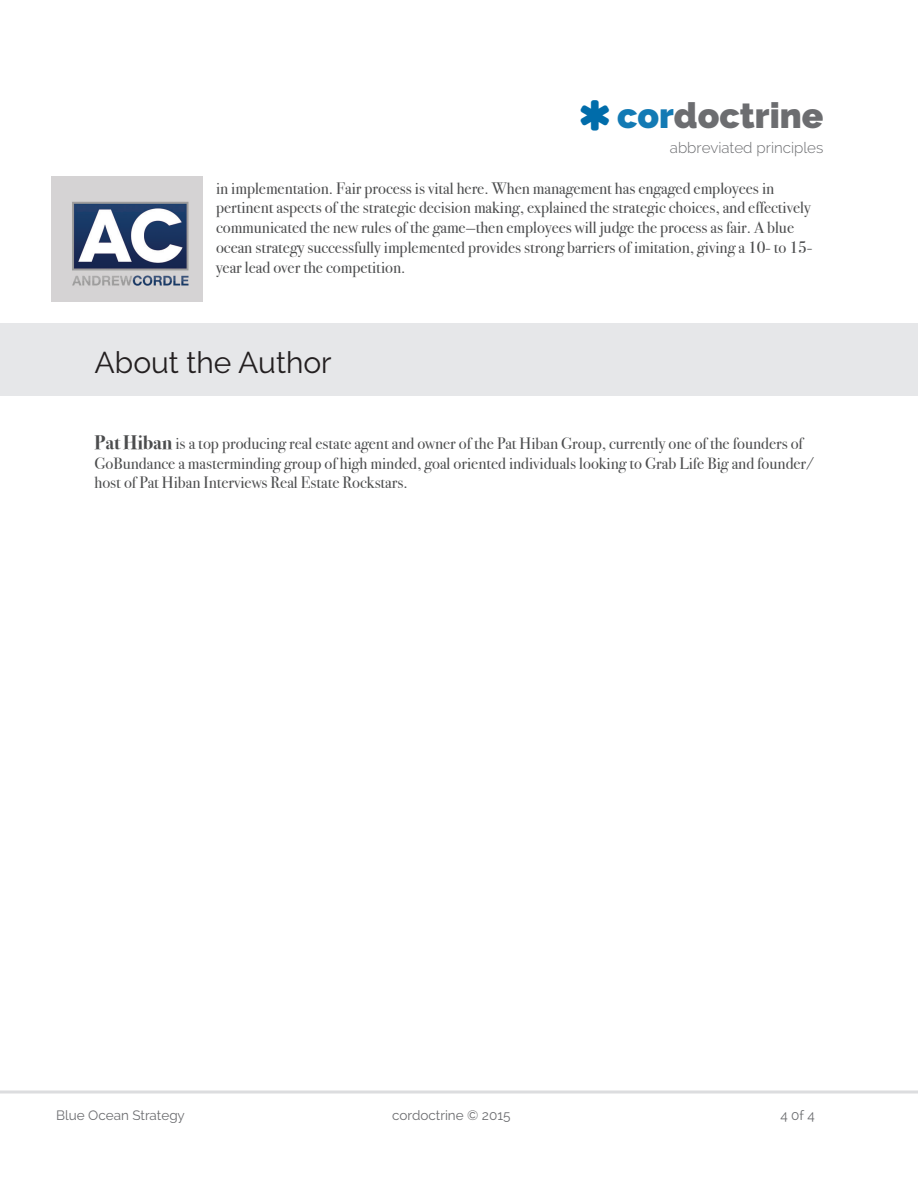
<style>
.page{position:relative;width:918px;height:1188px;background:#fff}
.page>*{position:absolute;margin:0;border:0;box-sizing:border-box;transform-origin:0 0}
.t1{font:800 35.4px "Raleway";color:#6c6d70}
.t2{font:30px "Raleway";color:#231f20}
.t3{font:16.5px/19.8px "Bodoni Svty Two ITCTT";color:#4b4c4d}
.t4{font:300 15.15px "Raleway";color:#6c6d70}
.t5{font:13.5px "Raleway";color:#6c6d70}
.s1{color:#137ab4}
.s2{font-weight:700;font-size:19.5px}
</style>
<div class="page">
<div style="left:0;top:323px;width:918px;height:73px;background:#e6e7e9"></div>
<hr style="left:0;top:1090px;width:918px;height:4px;background:#e4e5e6">
<img style="left:51px;top:176px;width:151px;height:125px">
<p class="t1" style="left:617px;top:95px;width:208px"><span class="s1">cor</span>doctrine</p>
<p class="t4" style="left:670px;top:139px;width:155px">abbreviated principles</p>
<p class="t3" style="left:216px;top:176px;width:598px">in implementation. Fair process is vital here. When management has engaged employees in pertinent aspects of the strategic decision making, explained the strategic choices, and effectively communicated the new rules of the game—then employees will judge the process as fair. A blue ocean strategy successfully implemented provides strong barriers of imitation, giving a 10- to 15- year lead over the competition.</p>
<p class="t2" style="left:94px;top:345px;width:239px">About the Author</p>
<p class="t3" style="left:94px;top:431px;width:721px"><span class="s2">Pat Hiban</span> is a top producing real estate agent and owner of the Pat Hiban Group, currently one of the founders of<br>GoBundance a masterminding group of high minded, goal oriented individuals looking to Grab Life Big and founder/ host of Pat Hiban Interviews Real Estate Rockstars.</p>
<p class="t5" style="left:56px;top:1107px;width:130px">Blue Ocean Strategy</p>
<p class="t5" style="left:392px;top:1107px;width:120px">cordoctrine © 2015</p>
<p class="t5" style="left:780px;top:1107px;width:36px">4 0f 4</p>
</div>
